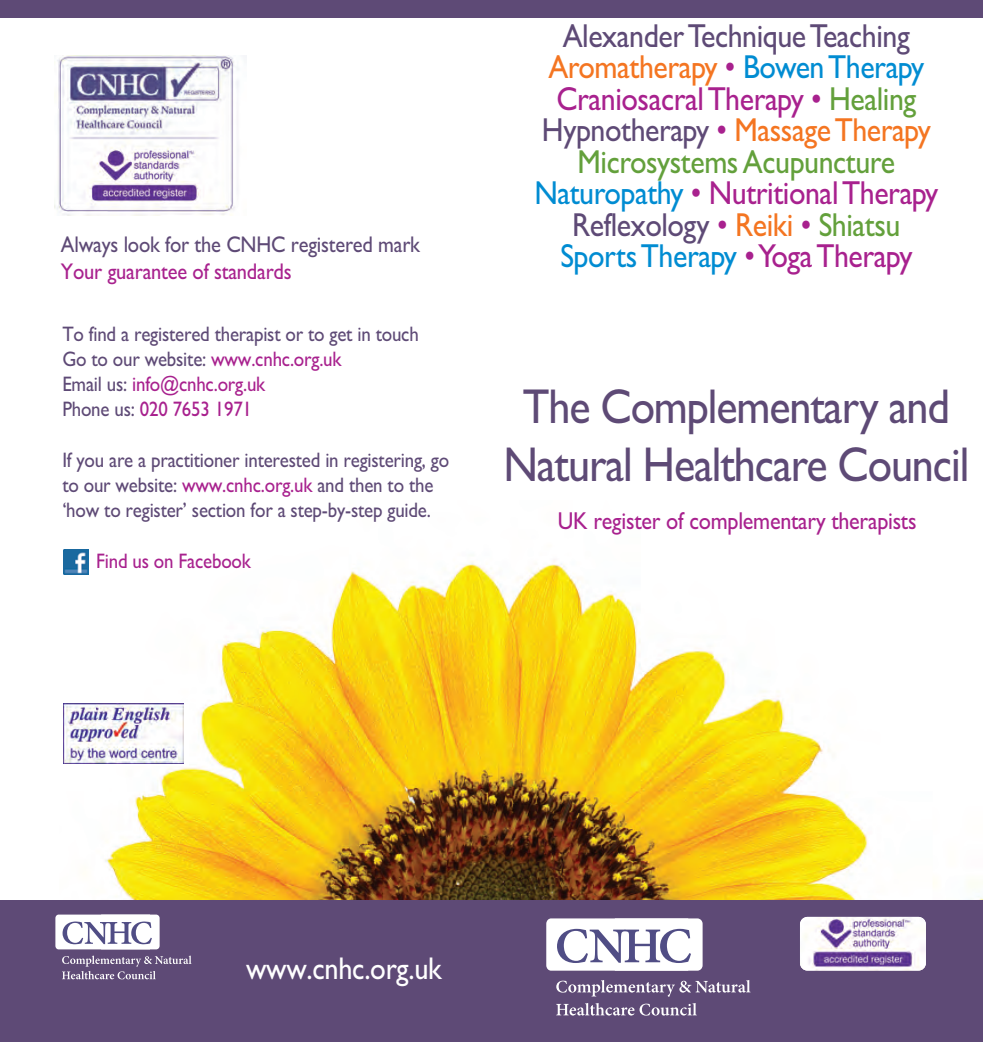
<style>
.page{position:relative;width:983px;height:1042px;background:#fff}
.page>*{position:absolute;margin:0;border:0;box-sizing:border-box;transform-origin:0 0}
.t1{font:49px/58.8px "Gill Sans";letter-spacing:-.025em;color:#5e4a76;text-align:center;scale:.9 1}
.t2{font:33.25px/31.5px "Gill Sans";letter-spacing:-.015em;color:#a8218e;text-align:center;scale:.9 1}
.t3{font:31.5px "M Gill Sans";letter-spacing:-.01em;color:#fff;scale:.9 1}
.t4{font:24.5px "M Gill Sans";letter-spacing:-.01em;color:#a8218e;scale:.9 1}
.t5{font:22.75px "M Gill Sans";letter-spacing:-.01em;color:#5e4a76;scale:.9 1}
.t6{font:22.75px "M Gill Sans";letter-spacing:-.01em;color:#a8218e;scale:.9 1}
.t7{font:21px/25.2px "M Gill Sans";letter-spacing:-.01em;color:#5e4a76;scale:.9 1}
.t8{font:21px "M Gill Sans";letter-spacing:-.01em;color:#a8218e;scale:.9 1}
.s1{color:#a8218e}
.s2{color:#5e4a76}
.s3{color:#f47521}
.s4{color:#008cd2}
.s5{color:#63a03b}
</style>
<div class="page">
<img style="left:63px;top:549px;width:919px;height:351px">
<div style="left:0;top:0;width:982px;height:18px;background:#5e4a76"></div>
<div style="left:0;top:900px;width:982px;height:142px;background:#5e4a76"></div>
<svg style="left:62px;top:955px;width:129px;height:24px"></svg>
<svg style="left:55px;top:914px;width:104px;height:35px;background:#dadae5"></svg>
<svg style="left:64px;top:550px;width:32px;height:28px"></svg>
<img style="left:64px;top:550px;width:24px;height:24px">
<svg style="left:63px;top:703px;width:126px;height:63px"></svg>
<img style="left:63px;top:703px;width:121px;height:60px">
<img style="left:55px;top:55px;width:184px;height:160px">
<svg style="left:556px;top:980px;width:194px;height:17px"></svg>
<svg style="left:556px;top:1003px;width:140px;height:12px"></svg>
<svg style="left:546px;top:918px;width:156px;height:52px;background:#dbdbe6"></svg>
<img style="left:799px;top:917px;width:126px;height:53px;border-radius:7px">
<p class="t5" style="left:61px;top:237px;width:400px">Always look for the CNHC registered mark</p>
<p class="t6" style="left:61px;top:264px;width:258px">Your guarantee of standards</p>
<p class="t7" style="left:62px;top:323px;width:397px">To find a registered therapist or to get in touch Go to our website: <span class="s1">www.cnhc.org.uk<br></span>Email us: <span class="s1">info@cnhc.org.uk<br></span>Phone us: <span class="s1">020 7653 1971</span></p>
<p class="t7" style="left:62px;top:449px;width:431px">If you are a practitioner interested in registering, go to our website: <span class="s1">www.cnhc.org.uk</span> and then to the ‘how to register’ section for a step-by-step guide.</p>
<p class="t8" style="left:96px;top:553px;width:173px">Find us on Facebook</p>
<p class="t2" style="left:534px;top:20px;width:450px"><span class="s2">Alexander Technique Teaching<br></span><span class="s3">Aromatherapy</span> • <span class="s4">Bowen Therapy<br></span>Craniosacral Therapy • <span class="s5">Healing<br></span><span class="s2">Hypnotherapy</span> • <span class="s3">Massage Therapy<br></span><span class="s5">Microsystems Acupuncture<br></span><span class="s4">Naturopathy</span> • Nutritional Therapy<br><span class="s2">Reflexology</span> • <span class="s3">Reiki</span> • <span class="s5">Shiatsu<br></span><span class="s4">Sports Therapy</span> • Yoga Therapy</p>
<h1 class="t1" style="left:503px;top:376px;width:519px">The Complementary and<br>Natural Healthcare Council</h1>
<p class="t4" style="left:557px;top:513px;width:400px">UK register of complementary therapists</p>
<h3 class="t3" style="left:246px;top:957px;width:219px">www.cnhc.org.uk</h3>
</div>
